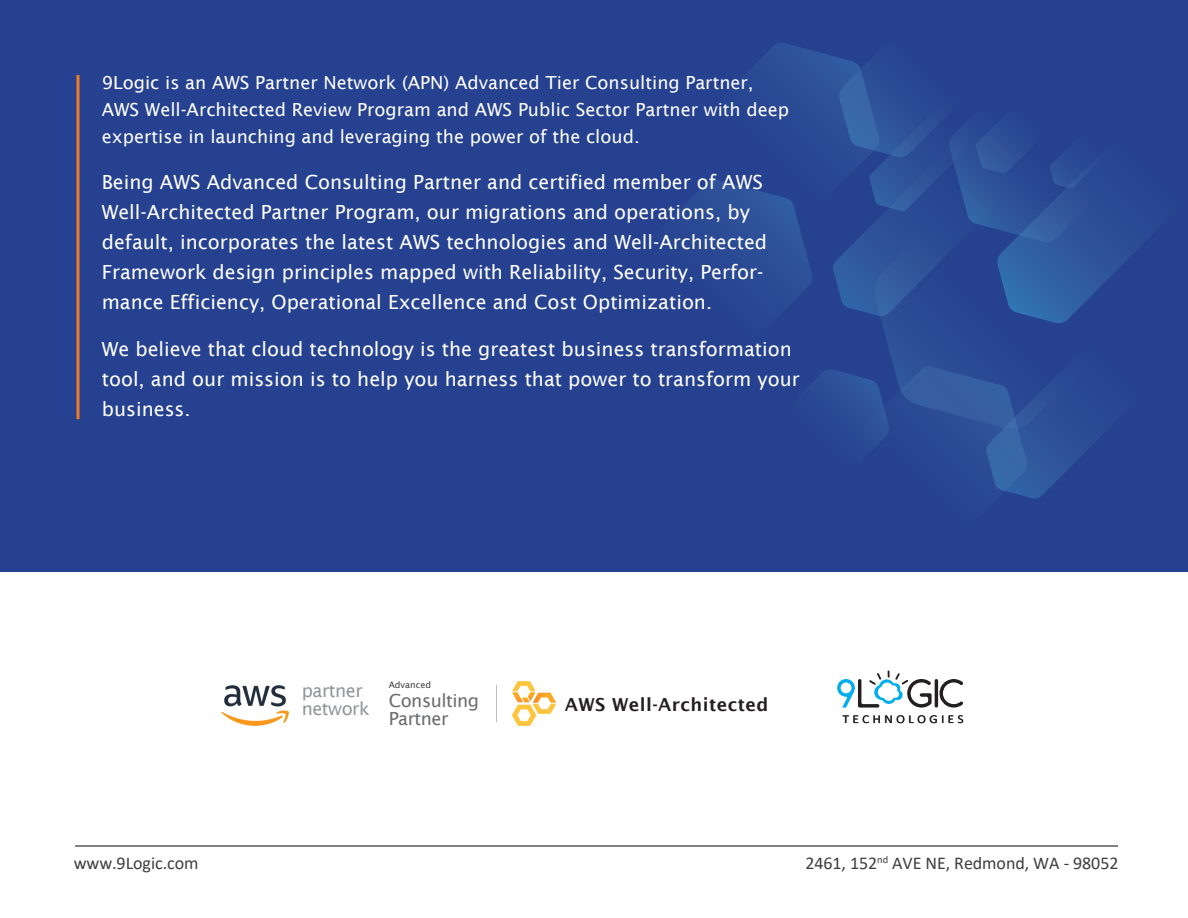
<style>
.page{position:relative;width:1188px;height:918px;background:#fff}
.page>*{position:absolute;margin:0;border:0;box-sizing:border-box;transform-origin:0 0}
.t1{font:19.5px/30px "Lucida Sans";color:#fff}
.t2{font:18px/27px "Lucida Sans";color:#fff}
.t3{font:18px "Calibri";letter-spacing:-.005em;color:#3e3e3f}
.t4{font:600 18px "Lucida Sans";letter-spacing:.025em;color:#231f20}
.t5{font:18px/18px "Lucida Sans";letter-spacing:-.025em;color:#6c6d70}
.t6{font:18px/18px "Lucida Sans";letter-spacing:-.025em;color:#939598}
.t7{font:12.15px "Calibri";letter-spacing:.24em;color:#231f20;scale:1.11 1}
.t8{font:9px "Lucida Sans";color:#3e3e3f}
</style>
<div class="page">
<div style="left:0;top:0;width:1188px;height:571px;background:#25418f"></div>
<div style="left:883px;top:324px;width:72px;height:42px;background:#2c4d96"></div>
<svg style="left:1028px;top:381px;width:69px;height:118px"></svg>
<svg style="left:690px;top:43px;width:148px;height:259px"></svg>
<svg style="left:730px;top:366px;width:298px;height:206px"></svg>
<svg style="left:838px;top:57px;width:302px;height:267px"></svg>
<hr style="left:76px;top:75px;width:3px;height:344px;background:#f47a21">
<hr style="left:75px;top:845px;width:1042px;height:1px;background:#808285">
<img style="left:512px;top:682px;width:44px;height:44px">
<hr style="left:496px;top:685px;width:1px;height:37px;background:#bcbdc0">
<img style="left:221px;top:686px;width:67px;height:40px">
<svg style="left:837px;top:671px;width:126px;height:37px"></svg>
<svg style="left:843px;top:715px;width:100px;height:8px"></svg>
<svg style="left:949px;top:715px;width:14px;height:8px"></svg>
<p class="t2" style="left:102px;top:69px;width:689px">9Logic is an AWS Partner Network (APN) Advanced Tier Consulting Partner,<br>AWS Well-Architected Review Program and AWS Public Sector Partner with deep expertise in launching and leveraging the power of the cloud.</p>
<p class="t1" style="left:102px;top:167px;width:667px">Being AWS Advanced Consulting Partner and certified member of AWS Well-Architected Partner Program, our migrations and operations, by default, incorporates the latest AWS technologies and Well-Architected Framework design principles mapped with Reliability, Security, Perfor&shy;mance Efficiency, Operational Excellence and Cost Optimization.</p>
<p class="t1" style="left:102px;top:334px;width:700px">We believe that cloud technology is the greatest business transformation tool, and our mission is to help you harness that power to transform your business.</p>
<p class="t8" style="left:389px;top:679px;width:44px">Advanced</p>
<p class="t6" style="left:302px;top:682px;width:70px">partner network</p>
<p class="t5" style="left:389px;top:691px;width:92px">Consulting<br>Partner</p>
<p class="t4" style="left:565px;top:694px;width:205px">AWS Well-Architected</p>
<p class="t7" style="left:843px;top:711px;width:111px">TECHNOLOGIES</p>
<p class="t3" style="left:74px;top:851px;width:126px">www.9Logic.com</p>
<p class="t3" style="left:805px;top:851px;width:315px">2461, 152<sup>nd</sup> AVE NE, Redmond, WA - 98052</p>
</div>
